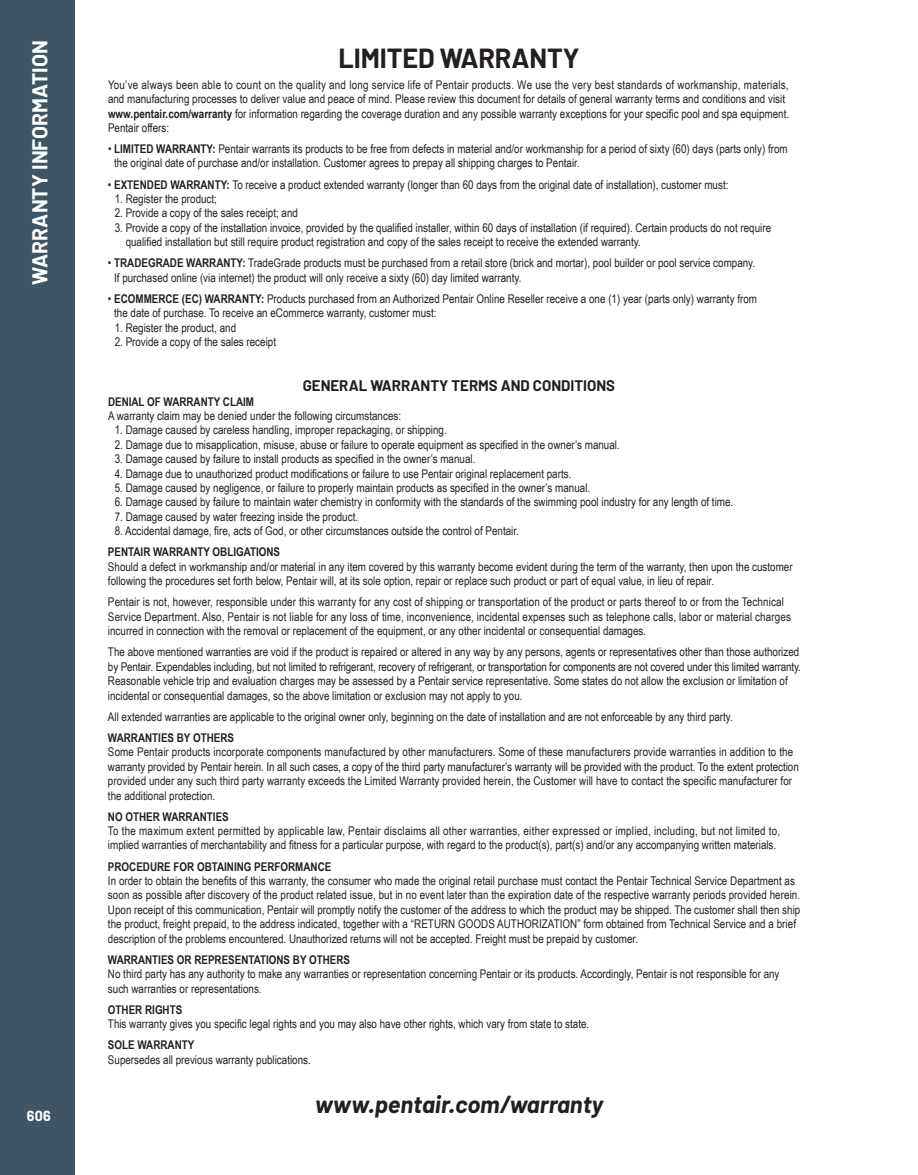
<style>
.page{position:relative;width:918px;height:1175px;background:#fff}
.page>*{position:absolute;margin:0;border:0;box-sizing:border-box;transform-origin:0 0}
.t1{font:700 27px "Barlow";letter-spacing:-.005em;color:#231f20}
.t2{font:italic 700 24px "Barlow";color:#231f20}
.t3{font:700 21px "Barlow";color:#fff}
.t4{font:700 15px "Barlow";color:#231f20}
.t5{font:700 14.25px "Barlow";color:#fff}
.t6{font:12px/14.4px "Arial Narrow";color:#231f20}
.t7{font:700 12px "Arial Narrow";color:#231f20}
.s1{font-weight:700}
</style>
<div class="page">
<div style="left:0;top:0;width:74px;height:1174px;background:#3d5567"></div>
<h3 class="t3" style="left:27px;top:285px;width:246px;rotate:-90deg">WARRANTY INFORMATION</h3>
<h1 class="t1" style="left:338px;top:41px;width:243px">LIMITED WARRANTY</h1>
<p class="t6" style="left:108px;top:77px;width:683px">You’ve always been able to count on the quality and long service life of Pentair products. We use the very best standards of workmanship, materials, and manufacturing processes to deliver value and peace of mind. Please review this document for details of general warranty terms and conditions and visit <span class="s1">www.pentair.com/warranty</span> for information regarding the coverage duration and any possible warranty exceptions for your specific pool and spa equipment.<br>Pentair offers:</p>
<p class="t6" style="left:114px;top:141px;width:675px;text-indent:-6px">• <span class="s1">LIMITED WARRANTY:</span> Pentair warrants its products to be free from defects in material and/or workmanship for a period of sixty (60) days (parts only) from the original date of purchase and/or installation. Customer agrees to prepay all shipping charges to Pentair.</p>
<p class="t6" style="left:108px;top:177px;width:622px">• <span class="s1">EXTENDED WARRANTY:</span> To receive a product extended warranty (longer than 60 days from the original date of installation), customer must:</p>
<p class="t6" style="left:115px;top:191px;width:104px">1. Register the product;</p>
<p class="t6" style="left:115px;top:205px;width:185px">2. Provide a copy of the sales receipt; and</p>
<p class="t6" style="left:126px;top:220px;width:647px;text-indent:-11px">3. Provide a copy of the installation invoice, provided by the qualified installer, within 60 days of installation (if required). Certain products do not require qualified installation but still require product registration and copy of the sales receipt to receive the extended warranty.</p>
<p class="t6" style="left:114px;top:255px;width:643px;text-indent:-6px">• <span class="s1">TRADEGRADE WARRANTY:</span> TradeGrade products must be purchased from a retail store (brick and mortar), pool builder or pool service company.<br>If purchased online (via internet) the product will only receive a sixty (60) day limited warranty.</p>
<p class="t6" style="left:114px;top:291px;width:644px;text-indent:-6px">• <span class="s1">ECOMMERCE (EC) WARRANTY:</span> Products purchased from an Authorized Pentair Online Reseller receive a one (1) year (parts only) warranty from the date of purchase. To receive an eCommerce warranty, customer must:</p>
<p class="t6" style="left:115px;top:320px;width:123px">1. Register the product, and</p>
<p class="t6" style="left:115px;top:334px;width:163px">2. Provide a copy of the sales receipt</p>
<p class="t4" style="left:303px;top:376px;width:314px">GENERAL WARRANTY TERMS AND CONDITIONS</p>
<p class="t7" style="left:108px;top:392px;width:148px">DENIAL OF WARRANTY CLAIM</p>
<p class="t6" style="left:108px;top:408px;width:295px">A warranty claim may be denied under the following circumstances:</p>
<p class="t6" style="left:115px;top:422px;width:334px">1. Damage caused by careless handling, improper repackaging, or shipping.</p>
<p class="t6" style="left:115px;top:437px;width:507px">2. Damage due to misapplication, misuse, abuse or failure to operate equipment as specified in the owner’s manual.</p>
<p class="t6" style="left:115px;top:451px;width:362px">3. Damage caused by failure to install products as specified in the owner’s manual.</p>
<p class="t6" style="left:115px;top:466px;width:458px">4. Damage due to unauthorized product modifications or failure to use Pentair original replacement parts.</p>
<p class="t6" style="left:115px;top:480px;width:477px">5. Damage caused by negligence, or failure to properly maintain products as specified in the owner’s manual.</p>
<p class="t6" style="left:115px;top:494px;width:620px">6. Damage caused by failure to maintain water chemistry in conformity with the standards of the swimming pool industry for any length of time.</p>
<p class="t6" style="left:115px;top:509px;width:245px">7. Damage caused by water freezing inside the product.</p>
<p class="t6" style="left:115px;top:523px;width:406px">8. Accidental damage, fire, acts of God, or other circumstances outside the control of Pentair.</p>
<p class="t7" style="left:108px;top:543px;width:174px">PENTAIR WARRANTY OBLIGATIONS</p>
<p class="t6" style="left:108px;top:559px;width:686px">Should a defect in workmanship and/or material in any item covered by this warranty become evident during the term of the warranty, then upon the customer following the procedures set forth below, Pentair will, at its sole option, repair or replace such product or part of equal value, in lieu of repair.</p>
<p class="t6" style="left:108px;top:594px;width:685px">Pentair is not, however, responsible under this warranty for any cost of shipping or transportation of the product or parts thereof to or from the Technical<br>Service Department. Also, Pentair is not liable for any loss of time, inconvenience, incidental expenses such as telephone calls, labor or material charges incurred in connection with the removal or replacement of the equipment, or any other incidental or consequential damages.</p>
<p class="t6" style="left:108px;top:644px;width:694px">The above mentioned warranties are void if the product is repaired or altered in any way by any persons, agents or representatives other than those authorized by Pentair. Expendables including, but not limited to refrigerant, recovery of refrigerant, or transportation for components are not covered under this limited warranty.<br>Reasonable vehicle trip and evaluation charges may be assessed by a Pentair service representative. Some states do not allow the exclusion or limitation of incidental or consequential damages, so the above limitation or exclusion may not apply to you.</p>
<p class="t6" style="left:108px;top:709px;width:626px">All extended warranties are applicable to the original owner only, beginning on the date of installation and are not enforceable by any third party.</p>
<p class="t7" style="left:108px;top:728px;width:128px">WARRANTIES BY OTHERS</p>
<p class="t6" style="left:108px;top:744px;width:692px">Some Pentair products incorporate components manufactured by other manufacturers. Some of these manufacturers provide warranties in addition to the warranty provided by Pentair herein. In all such cases, a copy of the third party manufacturer’s warranty will be provided with the product. To the extent protection provided under any such third party warranty exceeds the Limited Warranty provided herein, the Customer will have to contact the specific manufacturer for the additional protection.</p>
<p class="t7" style="left:108px;top:807px;width:122px">NO OTHER WARRANTIES</p>
<p class="t6" style="left:108px;top:823px;width:674px">To the maximum extent permitted by applicable law, Pentair disclaims all other warranties, either expressed or implied, including, but not limited to, implied warranties of merchantability and fitness for a particular purpose, with regard to the product(s), part(s) and/or any accompanying written materials.</p>
<p class="t7" style="left:108px;top:857px;width:225px">PROCEDURE FOR OBTAINING PERFORMANCE</p>
<p class="t6" style="left:108px;top:873px;width:694px">In order to obtain the benefits of this warranty, the consumer who made the original retail purchase must contact the Pentair Technical Service Department as soon as possible after discovery of the product related issue, but in no event later than the expiration date of the respective warranty periods provided herein.<br>Upon receipt of this communication, Pentair will promptly notify the customer of the address to which the product may be shipped. The customer shall then ship the product, freight prepaid, to the address indicated, together with a “RETURN GOODS AUTHORIZATION” form obtained from Technical Service and a brief description of the problems encountered. Unauthorized returns will not be accepted. Freight must be prepaid by customer.</p>
<p class="t7" style="left:108px;top:950px;width:244px">WARRANTIES OR REPRESENTATIONS BY OTHERS</p>
<p class="t6" style="left:108px;top:966px;width:673px">No third party has any authority to make any warranties or representation concerning Pentair or its products. Accordingly, Pentair is not responsible for any such warranties or representations.</p>
<p class="t7" style="left:108px;top:1000px;width:76px">OTHER RIGHTS</p>
<p class="t6" style="left:108px;top:1016px;width:483px">This warranty gives you specific legal rights and you may also have other rights, which vary from state to state.</p>
<p class="t7" style="left:108px;top:1036px;width:88px">SOLE WARRANTY</p>
<p class="t6" style="left:108px;top:1051px;width:204px">Supersedes all previous warranty publications.</p>
<h2 class="t2" style="left:315px;top:1089px;width:290px">www.pentair.com/warranty</h2>
<p class="t5" style="left:27px;top:1107px;width:25px">606</p>
</div>
